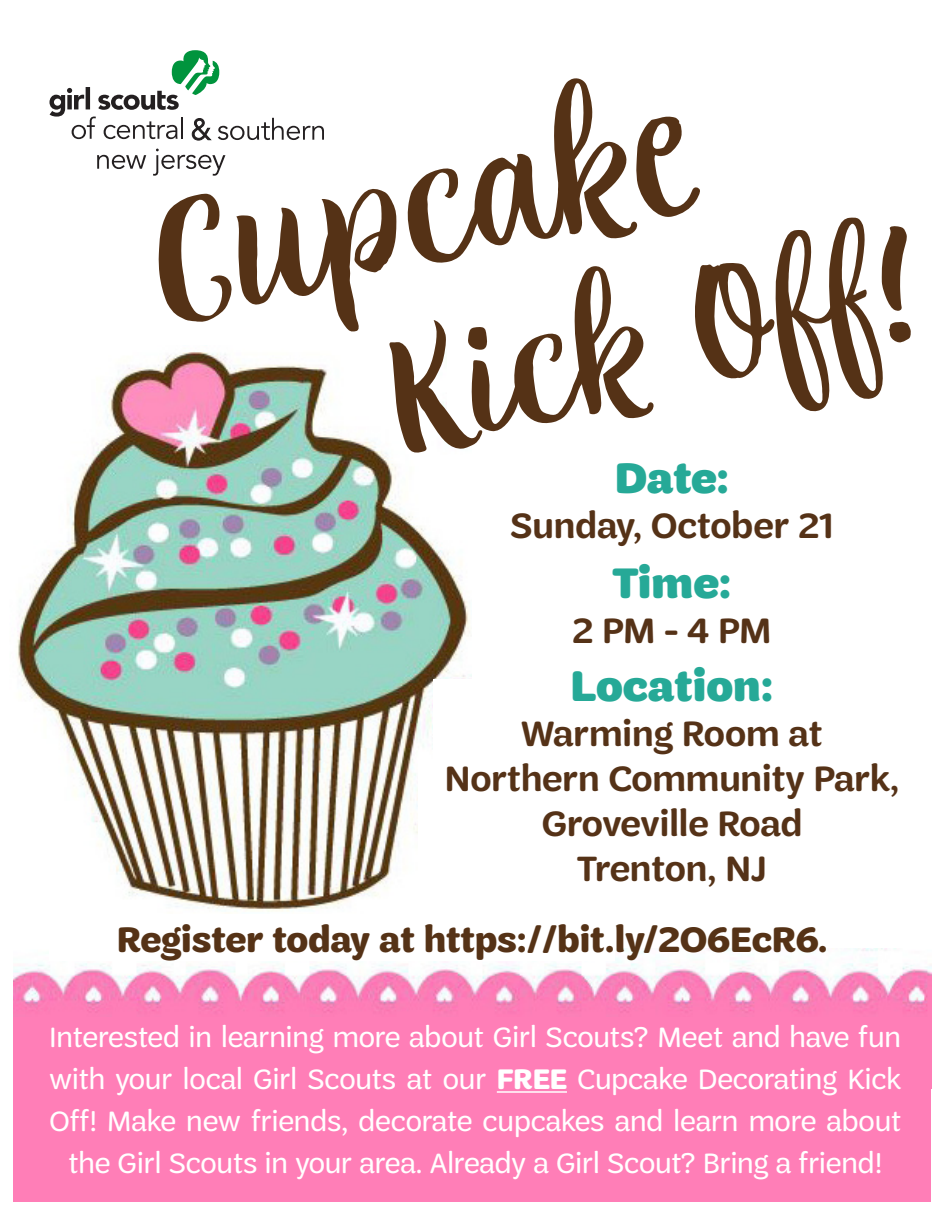
<style>
.page{position:relative;width:945px;height:1215px;background:#fff}
.page>*{position:absolute;margin:0;border:0;box-sizing:border-box;transform-origin:0 0}
.t1{font:180px "Thin Mint Script";color:#553216}
.t2{font:171px "Thin Mint Script";color:#553216}
.t3{font:900 45px "Trefoil Sans";color:#26a997}
.t4{font:600 37.5px "Trefoil Sans";color:#553217}
.t5{font:700 37.5px "Trefoil Sans";color:#553216}
.t6{font:30px/42px "Trefoil Sans";color:#fff;text-align:center}
.s1{font-weight:700}
</style>
<div class="page">
<img style="left:14px;top:948px;width:918px;height:69px">
<div style="left:14px;top:1017px;width:918px;height:185px;background:#ff7eb7"></div>
<img style="left:17px;top:352px;width:455px;height:560px">
<div style="left:448px;top:318px;width:167px;height:122px;background:#fff"></div>
<div style="left:50px;top:914px;width:565px;height:47px;background:#fff"></div>
<div style="left:418px;top:759px;width:71px;height:122px;background:#fff"></div>
<div style="left:433px;top:680px;width:63px;height:101px;background:#fff"></div>
<svg style="left:50px;top:50px;width:274px;height:126px"></svg>
<hr style="left:497px;top:1091px;width:70px;height:2px;background:#fff">
<p class="t1" style="left:126px;top:163px;width:555px;rotate:-13deg">Cupcake</p>
<p class="t2" style="left:364px;top:301px;width:548px;rotate:-13deg">Kick Off!</p>
<p class="t3" style="left:615px;top:452px;width:116px">Date:</p>
<p class="t4" style="left:510px;top:505px;width:325px">Sunday, October 21</p>
<p class="t3" style="left:613px;top:557px;width:120px">Time:</p>
<p class="t4" style="left:573px;top:610px;width:200px">2 PM - 4 PM</p>
<p class="t3" style="left:571px;top:661px;width:204px">Location:</p>
<p class="t4" style="left:521px;top:713px;width:303px">Warming Room at</p>
<p class="t4" style="left:445px;top:758px;width:456px">Northern Community Park,</p>
<p class="t4" style="left:542px;top:803px;width:262px">Groveville Road</p>
<p class="t4" style="left:577px;top:848px;width:191px">Trenton, NJ</p>
<p class="t5" style="left:117px;top:919px;width:712px">Register today at https://bit.ly/2O6EcR6.</p>
<p class="t6" style="left:50px;top:1016px;width:853px">Interested in learning more about Girl Scouts? Meet and have fun with your local Girl Scouts at our <span class="s1">FREE</span> Cupcake Decorating Kick Off! Make new friends, decorate cupcakes and learn more about the Girl Scouts in your area. Already a Girl Scout? Bring a friend!</p>
</div>
